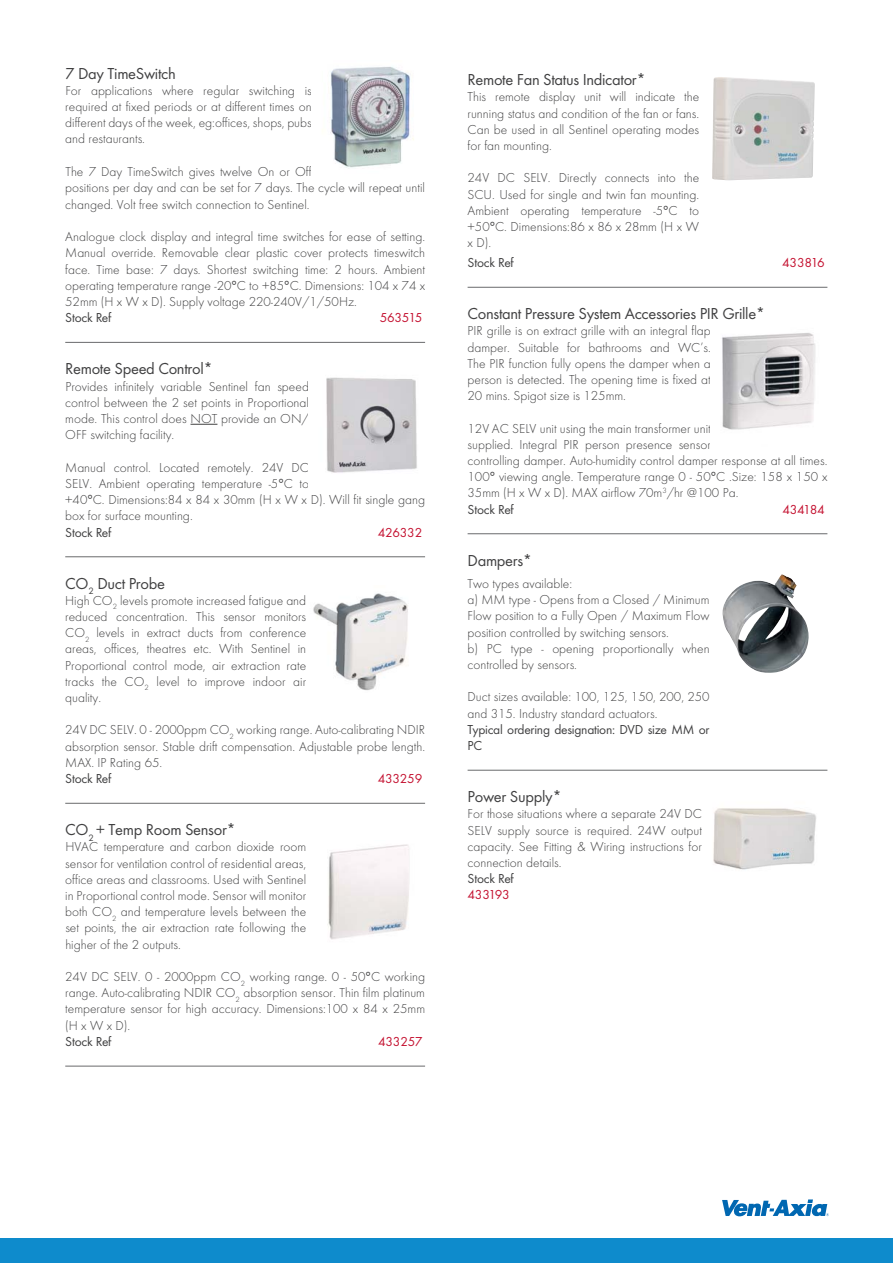
<style>
.page{position:relative;width:893px;height:1263px;background:#fff}
.page>*{position:absolute;margin:0;border:0;box-sizing:border-box;transform-origin:0 0}
.t1{font:16.5px "Futura T";letter-spacing:-.02em;color:#404041}
.t2{font:300 13.5px/16.2px "Futura T";color:#404041;text-align:justify}
.t3{font:13.5px/16.2px "Futura T";letter-spacing:-.02em;color:#404041}
.t4{font:13.5px "Futura T";letter-spacing:-.02em;color:#c41130}
.s1{font-weight:400}
</style>
<div class="page">
<div style="left:0;top:1239px;width:893px;height:24px;background:#0e8bcc"></div>
<hr style="left:65px;top:342px;width:360px;height:1px;background:#696a6c">
<svg style="left:190px;top:424px;width:27px;height:1px"></svg>
<hr style="left:65px;top:557px;width:360px;height:1px;background:#696a6c">
<hr style="left:65px;top:803px;width:360px;height:1px;background:#696a6c">
<hr style="left:65px;top:1066px;width:360px;height:1px;background:#696a6c">
<hr style="left:468px;top:287px;width:359px;height:1px;background:#696a6c">
<hr style="left:468px;top:534px;width:359px;height:1px;background:#696a6c">
<hr style="left:468px;top:770px;width:359px;height:1px;background:#696a6c">
<img style="left:712px;top:77px;width:103px;height:103px">
<img style="left:722px;top:574px;width:87px;height:99px">
<img style="left:330px;top:67px;width:84px;height:101px">
<img style="left:326px;top:377px;width:91px;height:96px">
<img style="left:313px;top:593px;width:95px;height:98px">
<img style="left:327px;top:844px;width:82px;height:96px">
<img style="left:722px;top:333px;width:94px;height:97px">
<img style="left:713px;top:808px;width:103px;height:62px">
<svg style="left:722px;top:1200px;width:107px;height:16px"></svg>
<p class="t1" style="left:65px;top:67px;width:112px">7 Day TimeSwitch</p>
<p class="t2" style="left:65px;top:83px;width:248px">For applications where regular switching is required at fixed periods or at different times on different days of the week, eg:offices, shops, pubs and restaurants.</p>
<p class="t2" style="left:65px;top:165px;width:361px;text-align:left">The 7 Day TimeSwitch gives twelve On or Off<br>positions per day and can be set for 7 days. The cycle will repeat until changed. Volt free switch connection to Sentinel.</p>
<p class="t2" style="left:65px;top:230px;width:361px">Analogue clock display and integral time switches for ease of setting.<br>Manual override. Removable clear plastic cover protects timeswitch face. Time base: 7 days. Shortest switching time: 2 hours. Ambient operating temperature range -20°C to +85°C. Dimensions: 104 x 74 x 52mm (H x W x D). Supply voltage 220-240V/1/50Hz.</p>
<p class="t3" style="left:65px;top:311px;width:48px">Stock Ref</p>
<p class="t4" style="left:380px;top:312px;width:44px">563515</p>
<p class="t1" style="left:65px;top:362px;width:149px">Remote Speed Control*</p>
<p class="t2" style="left:65px;top:379px;width:245px">Provides infinitely variable Sentinel fan speed control between the 2 set points in Proportional mode. This control does NOT provide an ON/ OFF switching facility.</p>
<p class="t2" style="left:65px;top:460px;width:361px;text-align:left">Manual control. Located remotely. 24V DC<br>SELV. Ambient operating temperature -5°C to<br>+40°C. Dimensions:84 x 84 x 30mm (H x W x D). Will fit single gang box for surface mounting.</p>
<p class="t3" style="left:65px;top:525px;width:48px">Stock Ref</p>
<p class="t4" style="left:378px;top:527px;width:46px">426332</p>
<p class="t1" style="left:65px;top:577px;width:101px">CO<sub>2</sub> Duct Probe</p>
<p class="t2" style="left:65px;top:593px;width:242px">High CO<sub>2</sub> levels promote increased fatigue and reduced concentration. This sensor monitors CO<sub>2</sub> levels in extract ducts from conference areas, offices, theatres etc. With Sentinel in Proportional control mode, air extraction rate tracks the CO<sub>2</sub> level to improve indoor air quality.</p>
<p class="t2" style="left:65px;top:723px;width:361px">24V DC SELV. 0 - 2000ppm CO<sub>2</sub> working range. Auto-calibrating NDIR absorption sensor. Stable drift compensation. Adjustable probe length.<br>MAX. IP Rating 65.</p>
<p class="t3" style="left:65px;top:772px;width:48px">Stock Ref</p>
<p class="t4" style="left:378px;top:773px;width:46px">433259</p>
<p class="t1" style="left:65px;top:823px;width:172px">CO<sub>2</sub> + Temp Room Sensor*</p>
<p class="t2" style="left:65px;top:840px;width:242px">HVAC temperature and carbon dioxide room sensor for ventilation control of residential areas, office areas and classrooms. Used with Sentinel in Proportional control mode. Sensor will monitor both CO<sub>2</sub> and temperature levels between the set points, the air extraction rate following the higher of the 2 outputs.</p>
<p class="t2" style="left:65px;top:970px;width:361px">24V DC SELV. 0 - 2000ppm CO<sub>2</sub> working range. 0 - 50°C working range. Auto-calibrating NDIR CO<sub>2</sub> absorption sensor. Thin film platinum temperature sensor for high accuracy. Dimensions:100 x 84 x 25mm (H x W x D).</p>
<p class="t3" style="left:65px;top:1035px;width:48px">Stock Ref</p>
<p class="t4" style="left:378px;top:1036px;width:46px">433257</p>
<p class="t1" style="left:468px;top:73px;width:180px">Remote Fan Status Indicator*</p>
<p class="t2" style="left:468px;top:90px;width:233px">This remote display unit will indicate the running status and condition of the fan or fans.<br>Can be used in all Sentinel operating modes for fan mounting.</p>
<p class="t2" style="left:468px;top:171px;width:233px">24V DC SELV. Directly connects into the SCU. Used for single and twin fan mounting.<br>Ambient operating temperature -5°C to +50°C. Dimensions:86 x 86 x 28mm (H x W x D).</p>
<p class="t3" style="left:468px;top:256px;width:48px">Stock Ref</p>
<p class="t4" style="left:782px;top:257px;width:44px">433816</p>
<p class="t1" style="left:468px;top:307px;width:299px">Constant Pressure System Accessories PIR Grille*</p>
<p class="t2" style="left:468px;top:324px;width:245px">PIR grille is on extract grille with an integral flap damper. Suitable for bathrooms and WC’s.<br>The PIR function fully opens the damper when a person is detected. The opening time is fixed at 20 mins. Spigot size is 125mm.</p>
<p class="t2" style="left:468px;top:421px;width:361px;text-align:left">12V AC SELV unit using the main transformer unit<br>supplied. Integral PIR person presence sensor<br>controlling damper. Auto-humidity control damper response at all times.<br>100° viewing angle. Temperature range 0 - 50°C .Size: 158 x 150 x 35mm (H x W x D). MAX airflow 70m<sup>3</sup>/hr @100 Pa.<br><span class="s1">Stock Ref</span></p>
<p class="t4" style="left:782px;top:504px;width:44px">434184</p>
<p class="t1" style="left:468px;top:554px;width:66px">Dampers*</p>
<p class="t2" style="left:468px;top:577px;width:244px;text-align:left">Two types available:<br>a) MM type - Opens from a Closed / Minimum Flow position to a Fully Open / Maximum Flow position controlled by switching sensors.<br>b) PC type - opening proportionally when controlled by sensors.</p>
<p class="t2" style="left:468px;top:690px;width:243px">Duct sizes available: 100, 125, 150, 200, 250 and 315. Industry standard actuators.</p>
<p class="t3" style="left:468px;top:722px;width:243px">Typical ordering designation: DVD size MM or<br>PC</p>
<p class="t1" style="left:468px;top:790px;width:96px">Power Supply*</p>
<p class="t2" style="left:468px;top:807px;width:236px">For those situations where a separate 24V DC SELV supply source is required. 24W output capacity. See Fitting &amp; Wiring instructions for connection details.</p>
<p class="t3" style="left:468px;top:872px;width:48px">Stock Ref</p>
<p class="t4" style="left:468px;top:890px;width:44px">433193</p>
</div>
